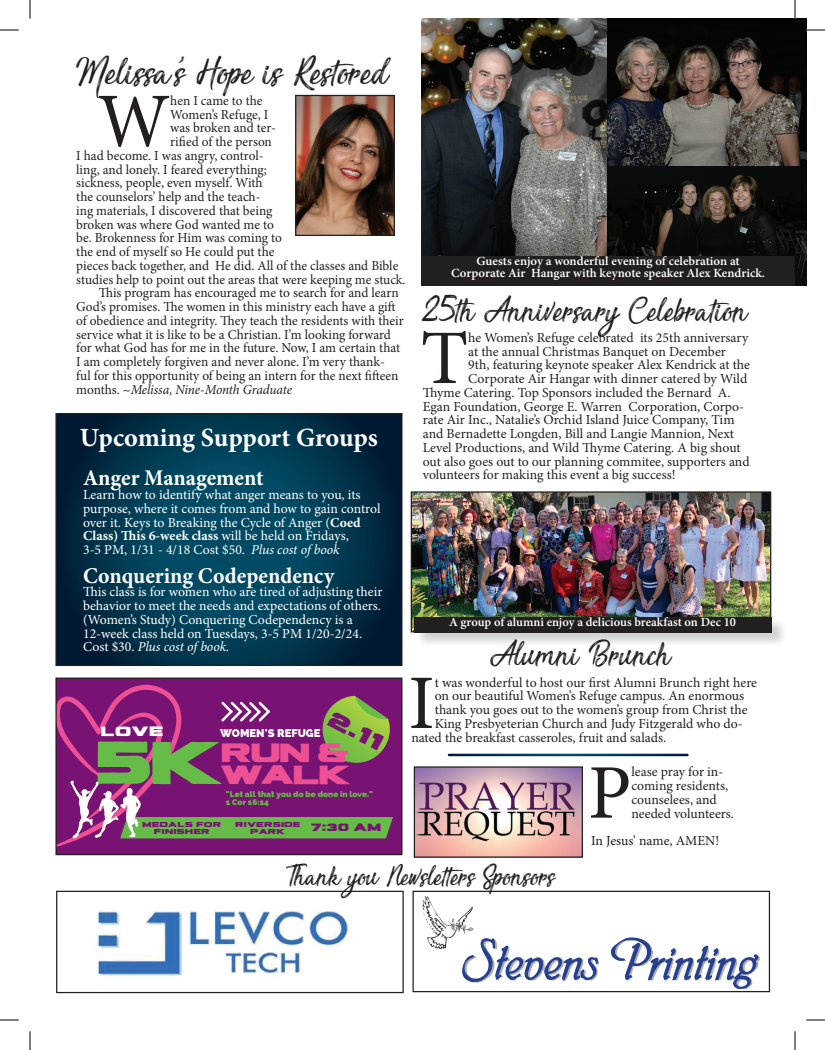
<style>
.page{position:relative;width:825px;height:1050px;background:#fff}
.page>*{position:absolute;margin:0;border:0;box-sizing:border-box;transform-origin:0 0}
.t1{font:77.25px "Minion Pro";color:#231f20}
.t2{font:60.62px "Revive 80 Phatt";color:#65bc46}
.t3{font:50px "Sensations and Qualities";color:#231f20}
.t4{font:45px "Sensations and Qualities";color:#231f20}
.t5{font:37.5px "Sensations and Qualities";color:#231f20}
.t6{font:26.75px/22.2px "Revive 80 Phatt";letter-spacing:-.1em;color:#ee5095}
.t7{font:700 26.25px "Minion Pro";letter-spacing:-.005em;color:#fff}
.t8{font:700 22.5px "Minion Pro";color:#fff}
.t9{font:22.5px "Revive 80 Phatt";color:#781373}
.t10{font:13.75px/13.8px "Minion Pro";letter-spacing:-.005em;color:#231f20}
.t11{font:13.75px/13.8px "Minion Pro";letter-spacing:-.005em;color:#fff}
.t12{font:italic 13.75px "Minion Pro";letter-spacing:-.015em;color:#231f20}
.t13{font:13.62px "Revive 80 Phatt";color:#fff}
.t14{font:600 12.5px/12.5px "Minion Pro";color:#fff;text-align:center}
.t15{font:800 11.12px "Raleway";color:#fff}
.t16{font:10.62px "Revive 80 Phatt";color:#781373}
.t17{font:800 8.25px/8.8px "Raleway";color:#65bc46}
.t18{font:7.12px/7.5px "Revive 80 Phatt";color:#781373;text-align:center}
.s1{font-style:normal}
.s2{font-weight:700}
.s3{font-style:italic}
</style>
<div class="page">
<img style="left:607px;top:19px;width:199px;height:267px">
<img style="left:97px;top:910px;width:253px;height:66px">
<div style="left:56px;top:891px;width:348px;height:102px;border:1px solid #231f20"></div>
<img style="left:422px;top:896px;width:299px;height:87px">
<div style="left:412px;top:891px;width:358px;height:101px;border:1px solid #231f20"></div>
<img style="left:297px;top:97px;width:96px;height:137px">
<div style="left:295px;top:95px;width:100px;height:141px;border:1px solid #231f20"></div>
<svg style="left:57px;top:415px;width:343px;height:249px;background:#00364e"></svg>
<div style="left:55px;top:413px;width:347px;height:253px;border:1px solid #231f20"></div>
<img style="left:413px;top:493px;width:356px;height:137px">
<div style="left:411px;top:491px;width:360px;height:141px;border:1px solid #231f20"></div>
<div style="left:56px;top:678px;width:346px;height:177px;background:#781373"></div>
<svg style="left:57px;top:685px;width:336px;height:162px"></svg>
<div style="left:55px;top:678px;width:347px;height:177px;border:1px solid #231f20"></div>
<img style="left:421px;top:19px;width:186px;height:237px">
<img style="left:416px;top:768px;width:165px;height:88px">
<div style="left:414px;top:766px;width:169px;height:92px;border:1px solid #231f20"></div>
<div style="left:421px;top:256px;width:374px;height:30px;background:#231f20"></div>
<div style="left:416px;top:619px;width:371px;height:29px;background:#231f20;opacity:.2"></div>
<div style="left:414px;top:617px;width:357px;height:15px;background:#231f20"></div>
<svg style="left:0;top:30px;width:19px;height:1px"></svg>
<svg style="left:806px;top:30px;width:19px;height:1px"></svg>
<svg style="left:0;top:1020px;width:19px;height:1px"></svg>
<svg style="left:806px;top:1020px;width:19px;height:1px"></svg>
<svg style="left:30px;top:0;width:1px;height:19px"></svg>
<svg style="left:30px;top:1031px;width:1px;height:19px"></svg>
<svg style="left:795px;top:0;width:1px;height:19px"></svg>
<svg style="left:795px;top:1031px;width:1px;height:19px"></svg>
<h3 class="t3" style="left:76px;top:47px;width:316px">Melissa’s Hope is Restored</h3>
<h1 class="t1" style="left:98px;top:70px;width:74px">W</h1>
<p class="t10" style="left:170px;top:94px;width:94px">hen I came to the</p>
<p class="t10" style="left:170px;top:107px;width:100px">Women’s Refuge, I</p>
<p class="t10" style="left:170px;top:121px;width:107px">was broken and ter-</p>
<p class="t10" style="left:170px;top:135px;width:103px">rified of the person</p>
<p class="t10" style="left:76px;top:149px;width:189px">I had become. I was angry, control-</p>
<p class="t10" style="left:76px;top:162px;width:192px">ling, and lonely. I feared everything;</p>
<p class="t10" style="left:76px;top:176px;width:188px">sickness, people, even myself. With</p>
<p class="t10" style="left:76px;top:190px;width:186px">the counselors’ help and the teach-</p>
<p class="t10" style="left:76px;top:204px;width:198px">ing materials, I discovered that being</p>
<p class="t10" style="left:76px;top:217px;width:199px">broken was where God wanted me to</p>
<p class="t10" style="left:76px;top:231px;width:207px">be. Brokenness for Him was coming to</p>
<p class="t10" style="left:76px;top:245px;width:200px">the end of myself so He could put the</p>
<p class="t10" style="left:76px;top:259px;width:324px">pieces back together, and He did. All of the classes and Bible</p>
<p class="t10" style="left:76px;top:272px;width:331px">studies help to point out the areas that were keeping me stuck.</p>
<p class="t10" style="left:99px;top:286px;width:301px">This program has encouraged me to search for and learn</p>
<p class="t10" style="left:76px;top:300px;width:321px">God’s promises. The women in this ministry each have a gift</p>
<p class="t10" style="left:76px;top:314px;width:329px">of obedience and integrity. They teach the residents with their</p>
<p class="t10" style="left:76px;top:327px;width:316px">service what it is like to be a Christian. I’m looking forward</p>
<p class="t10" style="left:76px;top:341px;width:325px">for what God has for me in the future. Now, I am certain that</p>
<p class="t10" style="left:76px;top:355px;width:310px">I am completely forgiven and never alone. I’m very thank-</p>
<p class="t10" style="left:76px;top:369px;width:324px">ful for this opportunity of being an intern for the next fifteen</p>
<p class="t12" style="left:76px;top:380px;width:217px"><span class="s1">months. ~</span>Melissa, Nine-Month Graduate</p>
<h3 class="t7" style="left:80px;top:419px;width:299px">Upcoming Support Groups</h3>
<h3 class="t8" style="left:83px;top:462px;width:182px">Anger Management</h3>
<p class="t11" style="left:83px;top:488px;width:299px">Learn how to identify what anger means to you, its purpose, where it comes from and how to gain control over it. Keys to Breaking the Cycle of Anger (<span class="s2">Coed Class) This 6-week class</span> will be held on Fridays,<br>3-5 PM, 1/31 - 4/18 Cost $50. <span class="s3">Plus cost of book</span></p>
<h3 class="t8" style="left:83px;top:559px;width:253px">Conquering Codependency</h3>
<p class="t11" style="left:83px;top:585px;width:301px">This class is for women who are tired of adjusting their behavior to meet the needs and expectations of others. (Women’s Study) Conquering Codependency is a 12-week class held on Tuesdays, 3-5 PM 1/20-2/24.<br>Cost $30. <span class="s3">Plus cost of book.</span></p>
<p class="t14" style="left:451px;top:254px;width:315px">Guests enjoy a wonderful evening of celebration at<br>Corporate Air Hangar with keynote speaker Alex Kendrick.</p>
<h3 class="t4" style="left:422px;top:288px;width:329px">25th Anniversary Celebration</h3>
<h1 class="t1" style="left:421px;top:307px;width:49px">T</h1>
<p class="t10" style="left:468px;top:331px;width:282px">he Women’s Refuge celebrated its 25th anniversary</p>
<p class="t10" style="left:468px;top:344px;width:259px">at the annual Christmas Banquet on December</p>
<p class="t10" style="left:468px;top:358px;width:283px">9th, featuring keynote speaker Alex Kendrick at the</p>
<p class="t10" style="left:468px;top:372px;width:281px">Corporate Air Hangar with dinner catered by Wild</p>
<p class="t10" style="left:423px;top:386px;width:309px">Thyme Catering. Top Sponsors included the Bernard A.</p>
<p class="t10" style="left:423px;top:399px;width:323px">Egan Foundation, George E. Warren Corporation, Corpo-</p>
<p class="t10" style="left:423px;top:413px;width:313px">rate Air Inc., Natalie’s Orchid Island Juice Company, Tim</p>
<p class="t10" style="left:423px;top:427px;width:313px">and Bernadette Longden, Bill and Langie Mannion, Next</p>
<p class="t10" style="left:423px;top:441px;width:319px">Level Productions, and Wild Thyme Catering. A big shout</p>
<p class="t10" style="left:423px;top:454px;width:328px">out also goes out to our planning commitee, supporters and</p>
<p class="t10" style="left:423px;top:468px;width:254px">volunteers for making this event a big success!</p>
<p class="t14" style="left:449px;top:615px;width:289px">A group of alumni enjoy a delicious breakfast on Dec 10</p>
<h3 class="t4" style="left:491px;top:633px;width:183px">Alumni Brunch</h3>
<h3 class="t9" style="left:338px;top:701px;width:61px;rotate:28deg">2.11</h3>
<p class="t13" style="left:100px;top:721px;width:65px">LOVE</p>
<p class="t15" style="left:220px;top:727px;width:102px">WOMEN'S REFUGE</p>
<h2 class="t2" style="left:93px;top:714px;width:134px">5K</h2>
<h3 class="t6" style="left:220px;top:740px;width:134px">RUN &amp;<br>WALK</h3>
<p class="t17" style="left:226px;top:789px;width:149px">"Let all that you do be done in love."<br>1 Cor 16:14</p>
<p class="t18" style="left:235px;top:820px;width:67px">RIVERSIDE<br>PARK</p>
<p class="t18" style="left:142px;top:820px;width:81px">MEDALS FOR<br>FINISHER</p>
<p class="t16" style="left:311px;top:819px;width:72px">7:30 AM</p>
<h1 class="t1" style="left:408px;top:652px;width:28px">I</h1>
<p class="t10" style="left:435px;top:676px;width:324px">t was wonderful to host our first Alumni Brunch right here</p>
<p class="t10" style="left:435px;top:689px;width:311px">on our beautiful Women’s Refuge campus. An enormous</p>
<p class="t10" style="left:435px;top:703px;width:314px">thank you goes out to the women’s group from Christ the</p>
<p class="t10" style="left:435px;top:717px;width:310px">King Presbyeterian Church and Judy Fitzgerald who do-</p>
<p class="t10" style="left:411px;top:731px;width:257px">nated the breakfast casseroles, fruit and salads.</p>
<h1 class="t1" style="left:588px;top:741px;width:45px">P</h1>
<p class="t10" style="left:631px;top:765px;width:104px">lease pray for in&shy;coming residents, counselees, and needed volunteers.</p>
<p class="t10" style="left:591px;top:834px;width:130px">In Jesus’ name, AMEN!</p>
<h3 class="t5" style="left:286px;top:858px;width:272px">Thank you Newsletters Sponsors</h3>
</div>
